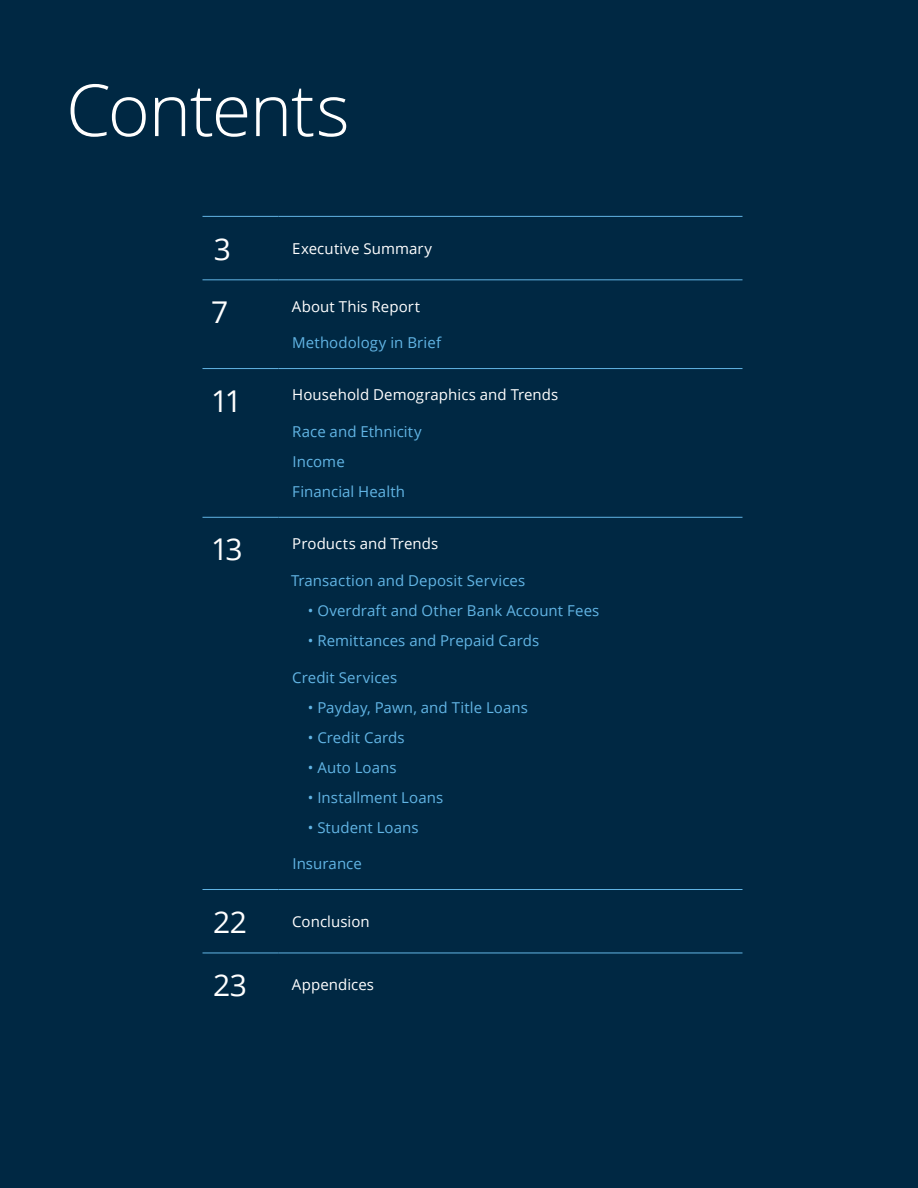
<style>
.page{position:relative;width:918px;height:1188px;background:#002843}
.page>*{position:absolute;margin:0;border:0;box-sizing:border-box;transform-origin:0 0}
.t1{font:300 72px "Open Sans";letter-spacing:-.02em;color:#fff}
.t2{font:30px "Open Sans";letter-spacing:-.055em;color:#fff}
.t3{font:15px/30px "Open Sans";letter-spacing:.005em;color:#62b5e5}
.t4{font:15px "Open Sans";letter-spacing:.005em;color:#fff}
</style>
<div class="page">
<hr style="left:202px;top:216px;width:76px;height:1px;background:#62b5e5">
<hr style="left:278px;top:216px;width:465px;height:1px;background:#62b5e5">
<hr style="left:202px;top:279px;width:76px;height:1px;background:#62b5e5">
<hr style="left:278px;top:279px;width:465px;height:1px;background:#62b5e5">
<hr style="left:202px;top:368px;width:76px;height:1px;background:#62b5e5">
<hr style="left:278px;top:368px;width:465px;height:1px;background:#62b5e5">
<hr style="left:202px;top:517px;width:76px;height:1px;background:#62b5e5">
<hr style="left:278px;top:517px;width:465px;height:1px;background:#62b5e5">
<hr style="left:202px;top:889px;width:76px;height:1px;background:#62b5e5">
<hr style="left:278px;top:889px;width:465px;height:1px;background:#62b5e5">
<hr style="left:202px;top:953px;width:76px;height:1px;background:#62b5e5">
<hr style="left:278px;top:953px;width:465px;height:1px;background:#62b5e5">
<h1 class="t1" style="left:66px;top:61px;width:285px">Contents</h1>
<h2 class="t2" style="left:214px;top:228px;width:19px">3</h2>
<p class="t4" style="left:292px;top:238px;width:141px">Executive Summary</p>
<h2 class="t2" style="left:211px;top:292px;width:19px">7</h2>
<p class="t4" style="left:292px;top:296px;width:130px">About This Report</p>
<p class="t3" style="left:292px;top:327px;width:150px">Methodology in Brief</p>
<h2 class="t2" style="left:211px;top:380px;width:32px">11</h2>
<p class="t4" style="left:292px;top:385px;width:268px">Household Demographics and Trends</p>
<p class="t3" style="left:292px;top:416px;width:131px">Race and Ethnicity<br>Income<br>Financial Health</p>
<h2 class="t2" style="left:211px;top:529px;width:33px">13</h2>
<p class="t4" style="left:292px;top:533px;width:147px">Products and Trends</p>
<p class="t3" style="left:291px;top:565px;width:236px">Transaction and Deposit Services</p>
<p class="t3" style="left:308px;top:595px;width:293px">• Overdraft and Other Bank Account Fees</p>
<p class="t3" style="left:308px;top:625px;width:233px">• Remittances and Prepaid Cards</p>
<p class="t3" style="left:292px;top:662px;width:107px">Credit Services</p>
<p class="t3" style="left:308px;top:692px;width:222px">• Payday, Pawn, and Title Loans</p>
<p class="t3" style="left:308px;top:722px;width:98px">• Credit Cards</p>
<p class="t3" style="left:308px;top:752px;width:90px">• Auto Loans</p>
<p class="t3" style="left:308px;top:782px;width:137px">• Installment Loans</p>
<p class="t3" style="left:308px;top:812px;width:112px">• Student Loans</p>
<p class="t3" style="left:292px;top:848px;width:71px">Insurance</p>
<h2 class="t2" style="left:213px;top:901px;width:35px">22</h2>
<p class="t4" style="left:292px;top:911px;width:79px">Conclusion</p>
<h2 class="t2" style="left:213px;top:965px;width:35px">23</h2>
<p class="t4" style="left:292px;top:975px;width:84px">Appendices</p>
</div>
